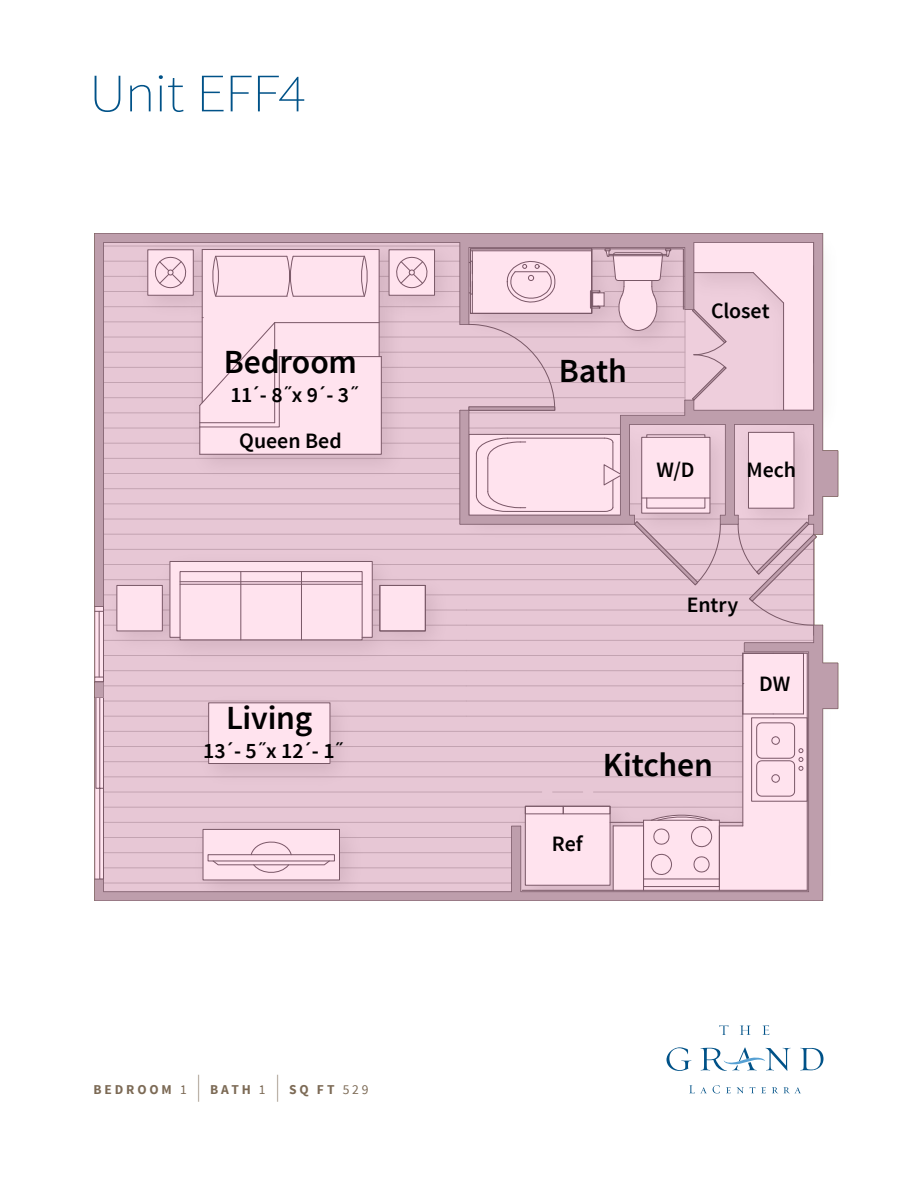
<style>
.page{position:relative;width:918px;height:1188px;background:#fff}
.page>*{position:absolute;margin:0;border:0;box-sizing:border-box;transform-origin:0 0}
.t1{font:200 54px "Source Sans Pro";letter-spacing:-.025em;color:#005288;scale:1.1 1}
.t2{font:600 33.75px "Source Sans Pro";letter-spacing:-.005em;color:#000}
.t3{font:600 21.9px "Source Sans Pro";letter-spacing:-.005em;color:#000}
.t4{font:700 13.5px "Source Sans Pro";letter-spacing:.21em;color:#7c6a55}
.s1{font-weight:400}
.s2{font-weight:400;font-size:27px}
</style>
<div class="page">
<svg style="left:689px;top:1085px;width:18px;height:8px"></svg>
<svg style="left:713px;top:1085px;width:7px;height:9px"></svg>
<svg style="left:726px;top:1087px;width:5px;height:6px"></svg>
<svg style="left:737px;top:1087px;width:7px;height:6px"></svg>
<svg style="left:750px;top:1087px;width:5px;height:6px"></svg>
<svg style="left:761px;top:1087px;width:5px;height:6px"></svg>
<svg style="left:772px;top:1087px;width:29px;height:6px"></svg>
<svg style="left:719px;top:1025px;width:10px;height:10px"></svg>
<svg style="left:740px;top:1025px;width:11px;height:10px"></svg>
<svg style="left:762px;top:1025px;width:7px;height:10px"></svg>
<svg style="left:667px;top:1047px;width:24px;height:24px"></svg>
<svg style="left:800px;top:1048px;width:24px;height:22px"></svg>
<svg style="left:700px;top:1047px;width:91px;height:24px"></svg>
<svg style="left:94px;top:233px;width:744px;height:668px;background:#d6b8c3"></svg>
<h1 class="t1" style="left:89px;top:61px;width:199px">Unit EFF4</h1>
<h2 class="t2" style="left:224px;top:340px;width:135px">Bedroom</h2>
<p class="t3" style="left:230px;top:380px;width:131px">11´- 8˝x 9´- 3˝</p>
<p class="t3" style="left:239px;top:427px;width:104px">Queen Bed</p>
<h2 class="t2" style="left:226px;top:696px;width:88px">Living</h2>
<p class="t3" style="left:203px;top:737px;width:143px">13´- 5˝x 12´- 1˝</p>
<p class="t4" style="left:94px;top:1080px;width:277px">BEDROOM <span class="s1">1</span> <span class="s2">|</span> BATH <span class="s1">1</span> <span class="s2">|</span> SQ FT <span class="s1">529</span></p>
<h2 class="t2" style="left:559px;top:350px;width:70px">Bath</h2>
<p class="t3" style="left:711px;top:297px;width:60px">Closet</p>
<p class="t3" style="left:657px;top:456px;width:39px">W/D</p>
<p class="t3" style="left:746px;top:456px;width:51px">Mech</p>
<p class="t3" style="left:687px;top:591px;width:53px">Entry</p>
<p class="t3" style="left:759px;top:670px;width:33px">DW</p>
<h2 class="t2" style="left:603px;top:744px;width:112px">Kitchen</h2>
<p class="t3" style="left:552px;top:830px;width:32px">Ref</p>
</div>
